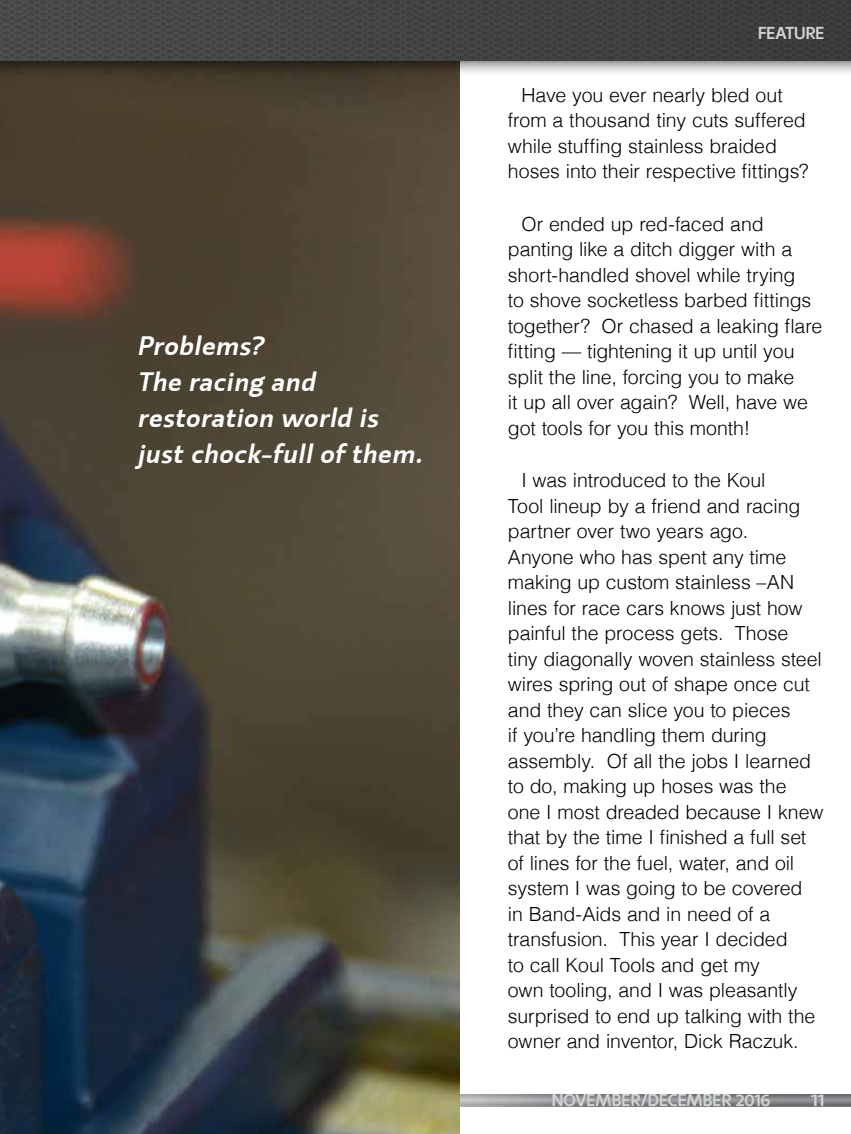
<style>
.page{position:relative;width:851px;height:1134px;background:#fff}
.page>*{position:absolute;margin:0;border:0;box-sizing:border-box;transform-origin:0 0}
.Deck{font:italic 700 25.5px/36px "Machinato";letter-spacing:.03em;color:#fff}
.Content{font:300 19.5px/25.5px "Helvetica";letter-spacing:-.005em;color:#000}
.t1{font:700 16.5px "Machinato";color:#d1d3d4}
.t2{font:700 16.5px "Machinato";color:#d1d3d4;scale:1.1 1}
</style>
<div class="page">
<div style="left:26px;top:1093px;width:824px;height:15px;background:#000;opacity:.5"></div>
<img style="left:0;top:77px;width:459px;height:1057px">
<div style="left:0;top:0;width:850px;height:77px;background:#000;opacity:.75"></div>
<div style="left:0;top:0;width:850px;height:60px;background:#424343"></div>
<p class="Deck" style="left:136px;top:326px;width:286px">Problems?<br>The racing and restoration world is just chock-full of them.</p>
<p class="t1" style="left:757px;top:22px;width:68px">FEATURE</p>
<p class="Content" style="left:508px;top:81px;width:302px;text-indent:14px">Have you ever nearly bled out from a thousand tiny cuts suffered while stuffing stainless braided hoses into their respective fittings?</p>
<p class="Content" style="left:508px;top:210px;width:316px;text-indent:14px">Or ended up red-faced and panting like a ditch digger with a short-handled shovel while trying<br>to shove socketless barbed fittings together? Or chased a leaking flare fitting — tightening it up until you split the line, forcing you to make<br>it up all over again? Well, have we got tools for you this month!</p>
<p class="Content" style="left:508px;top:466px;width:317px;text-indent:14px">I was introduced to the Koul<br>Tool lineup by a friend and racing partner over two years ago.<br>Anyone who has spent any time making up custom stainless –AN lines for race cars knows just how painful the process gets. Those<br>tiny diagonally woven stainless steel wires spring out of shape once cut and they can slice you to pieces<br>if you’re handling them during assembly. Of all the jobs I learned to do, making up hoses was the one I most dreaded because I knew that by the time I finished a full set of lines for the fuel, water, and oil system I was going to be covered<br>in Band-Aids and in need of a transfusion. This year I decided<br>to call Koul Tools and get my<br>own tooling, and I was pleasantly surprised to end up talking with the owner and inventor, Dick Raczuk.</p>
<p class="t1" style="left:551px;top:1089px;width:220px">NOVEMBER/DECEMBER 2016</p>
<p class="t2" style="left:810px;top:1089px;width:14px">11</p>
</div>
